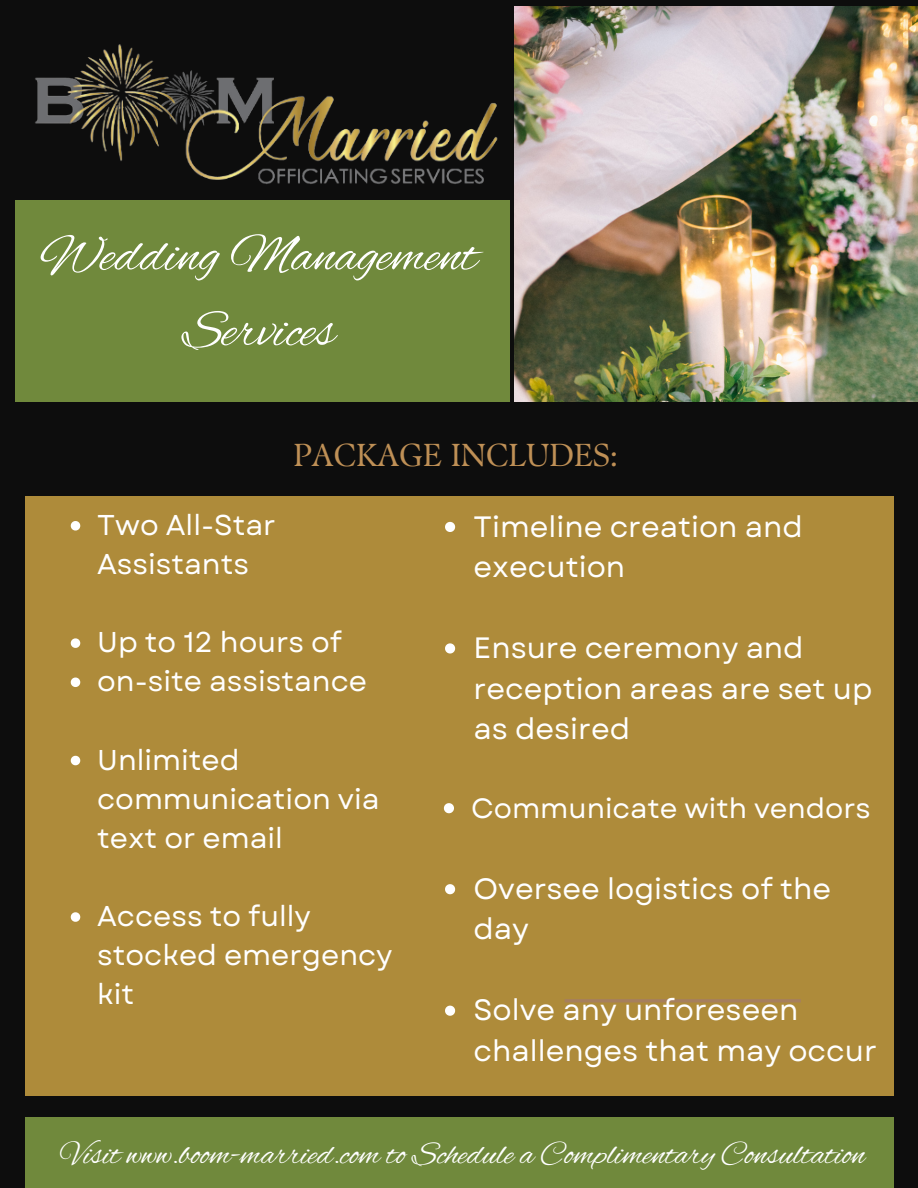
<style>
.page{position:relative;width:918px;height:1188px;background:#0d0d0d}
.page>*{position:absolute;margin:0;border:0;box-sizing:border-box;transform-origin:0 0}
.t1{font:54px/75.3px "Alex Brush";color:#fff;text-align:center}
.t2{font:33.15px "Alex Brush";color:#fff}
.t3{font:31.8px "TY Serif D";color:#bf9056}
.t4{font:29.4px/40.5px "Garet";color:#fff}
.t5{font:28.65px/39.2px "Garet";color:#fff}
.t6{font:27.9px "Garet";color:#fff}
</style>
<div class="page">
<div style="left:25px;top:496px;width:868px;height:599px;background:#ae8b3a"></div>
<div style="left:16px;top:201px;width:494px;height:201px;background:#70893c"></div>
<div style="left:25px;top:1117px;width:868px;height:71px;background:#70893c"></div>
<hr style="left:565px;top:999px;width:236px;height:3px;background:#a67f5d">
<img style="left:20px;top:44px;width:486px;height:157px">
<img style="left:514px;top:7px;width:404px;height:395px">
<svg style="left:445px;top:522px;width:10px;height:10px"></svg>
<svg style="left:445px;top:643px;width:10px;height:11px"></svg>
<svg style="left:444px;top:803px;width:10px;height:10px"></svg>
<svg style="left:445px;top:884px;width:10px;height:10px"></svg>
<svg style="left:445px;top:1006px;width:10px;height:10px"></svg>
<svg style="left:71px;top:521px;width:9px;height:10px"></svg>
<svg style="left:71px;top:638px;width:9px;height:10px"></svg>
<svg style="left:71px;top:678px;width:9px;height:9px"></svg>
<svg style="left:71px;top:756px;width:9px;height:9px"></svg>
<svg style="left:71px;top:912px;width:9px;height:10px"></svg>
<h1 class="t1" style="left:40px;top:221px;width:439px">Wedding Management<br>Services</h1>
<p class="t5" style="left:97px;top:505px;width:180px">Two All-Star<br>Assistants</p>
<p class="t3" style="left:293px;top:435px;width:327px">PACKAGE INCLUDES:</p>
<p class="t4" style="left:474px;top:506px;width:331px">Timeline creation and execution</p>
<p class="t5" style="left:97px;top:623px;width:271px">Up to 12 hours of on-site assistance</p>
<p class="t5" style="left:97px;top:740px;width:284px">Unlimited communication via text or email</p>
<p class="t5" style="left:97px;top:897px;width:297px">Access to fully stocked emergency kit</p>
<p class="t4" style="left:474px;top:628px;width:400px">Ensure ceremony and reception areas are set up as desired</p>
<p class="t6" style="left:471px;top:788px;width:401px">Communicate with vendors</p>
<p class="t4" style="left:474px;top:868px;width:359px">Oversee logistics of the day</p>
<p class="t4" style="left:474px;top:990px;width:405px">Solve any unforeseen challenges that may occur</p>
<p class="t2" style="left:61px;top:1135px;width:806px">Visit www.boom-married.com to Schedule a Complimentary Consultation</p>
</div>
